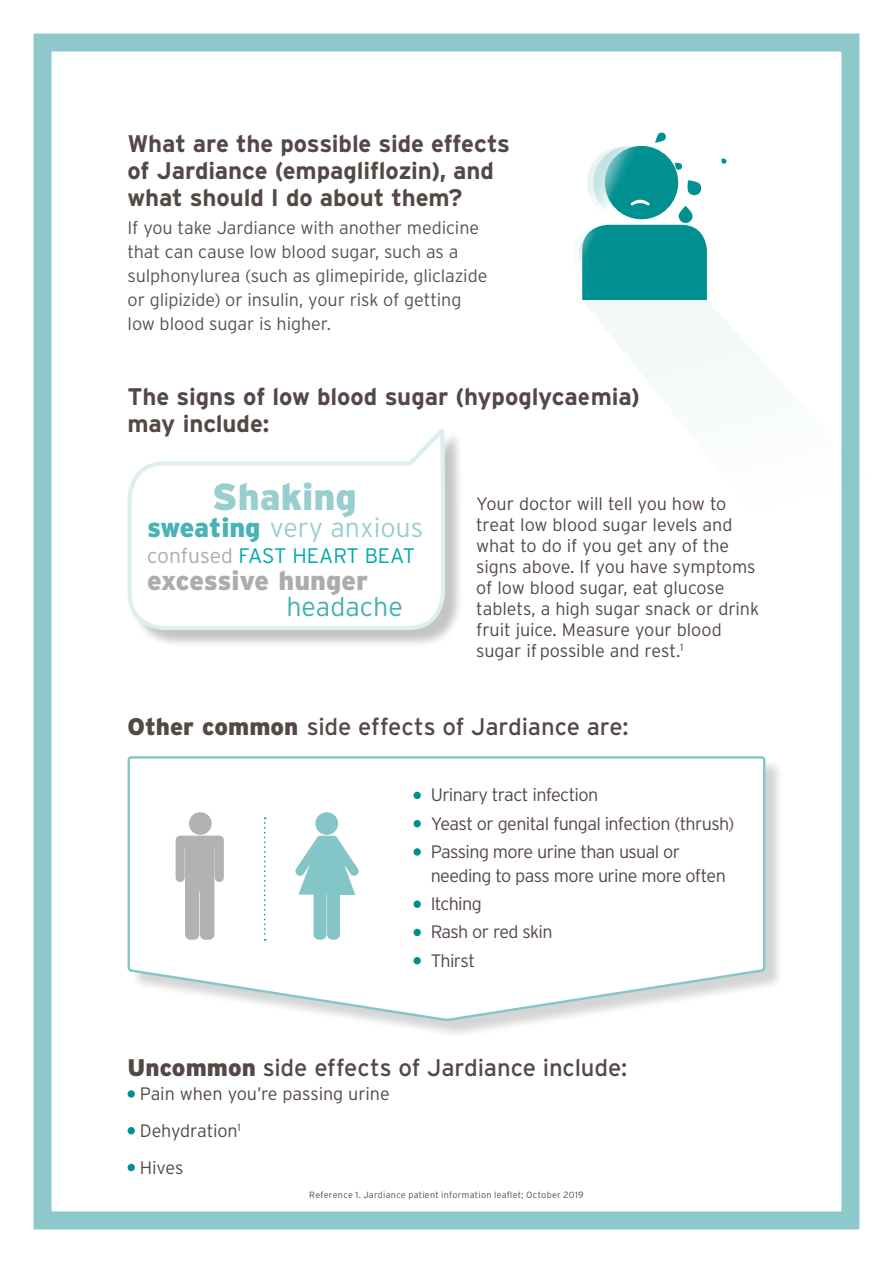
<style>
.page{position:relative;width:893px;height:1263px;background:#fff}
.page>*{position:absolute;margin:0;border:0;box-sizing:border-box;transform-origin:0 0}
.t1{font:900 37.5px "Interstate";color:#98cecf}
.t2{font:300 26.85px "Interstate";color:#98cecf}
.t3{font:900 26.85px "Interstate";color:#acacac}
.t4{font:300 26.85px "Interstate";color:#42b1b4}
.t5{font:700 24px/27px "Interstate";letter-spacing:-.005em;color:#544846}
.t6{font:24px "Interstate";letter-spacing:-.005em;color:#544846}
.t7{font:300 21px "Interstate";color:#00a8ab}
.t8{font:300 18px/21px "Interstate";letter-spacing:-.015em;color:#544846}
.t9{font:300 18px/24px "Interstate";letter-spacing:-.005em;color:#555454}
.t10{font:300 18px/28.2px "Interstate";letter-spacing:-.035em;color:#544846}
.t11{font:300 9px "Interstate";letter-spacing:.03em;color:#544846}
.s1{font-weight:900;color:#47b3b5}
.s2{color:#acacac}
.s3{font-weight:900}
</style>
<div class="page">
<div style="left:34px;top:34px;width:825px;height:1195px;border:18px solid #8dc9cb"></div>
<div style="left:130px;top:429px;width:334px;height:220px;background:#000;opacity:.75"></div>
<svg style="left:127px;top:430px;width:320px;height:202px"></svg>
<div style="left:130px;top:758px;width:654px;height:281px;background:#000;opacity:.17"></div>
<svg style="left:127px;top:756px;width:640px;height:266px"></svg>
<div style="left:128px;top:1090px;width:7px;height:8px;background:#009090;border-radius:50%"></div>
<div style="left:128px;top:1127px;width:7px;height:7px;background:#009090;border-radius:50%"></div>
<div style="left:128px;top:1164px;width:7px;height:7px;background:#009090;border-radius:50%"></div>
<svg style="left:264px;top:817px;width:2px;height:123px"></svg>
<div style="left:315px;top:812px;width:23px;height:23px;background:#84c5c7;border-radius:50%"></div>
<svg style="left:295px;top:836px;width:64px;height:104px"></svg>
<div style="left:189px;top:812px;width:23px;height:23px;background:#b3b2b2;border-radius:50%"></div>
<svg style="left:176px;top:836px;width:48px;height:104px"></svg>
<div style="left:414px;top:792px;width:7px;height:7px;background:#009090;border-radius:50%"></div>
<div style="left:414px;top:820px;width:7px;height:7px;background:#009090;border-radius:50%"></div>
<div style="left:414px;top:848px;width:7px;height:8px;background:#009090;border-radius:50%"></div>
<div style="left:414px;top:900px;width:7px;height:8px;background:#009090;border-radius:50%"></div>
<div style="left:414px;top:929px;width:7px;height:7px;background:#009090;border-radius:50%"></div>
<div style="left:414px;top:957px;width:7px;height:7px;background:#009090;border-radius:50%"></div>
<svg style="left:590px;top:232px;width:270px;height:354px"></svg>
<svg style="left:721px;top:158px;width:6px;height:6px"></svg>
<svg style="left:575px;top:132px;width:135px;height:176px"></svg>
<h3 class="t5" style="left:128px;top:130px;width:384px">What are the possible side effects of Jardiance (empagliflozin), and what should I do about them?</h3>
<p class="t9" style="left:128px;top:215px;width:361px">If you take Jardiance with another medicine that can cause low blood sugar, such as a sulphonylurea (such as glimepiride, gliclazide or glipizide) or insulin, your risk of getting low blood sugar is higher.</p>
<h3 class="t5" style="left:128px;top:383px;width:514px">The signs of low blood sugar (hypoglycaemia) may include:</h3>
<h1 class="t1" style="left:212px;top:476px;width:146px">Shaking</h1>
<h2 class="t2" style="left:147px;top:512px;width:278px"><span class="s1">sweating</span> very anxious</h2>
<p class="t7" style="left:147px;top:544px;width:270px"><span class="s2">confused</span> FAST HEART BEAT</p>
<h2 class="t3" style="left:147px;top:565px;width:222px">excessive hunger</h2>
<h2 class="t4" style="left:286px;top:592px;width:118px">headache</h2>
<p class="t8" style="left:476px;top:493px;width:284px">Your doctor will tell you how to treat low blood sugar levels and what to do if you get any of the signs above. If you have symptoms of low blood sugar, eat glucose tablets, a high sugar snack or drink fruit juice. Measure your blood sugar if possible and rest.<sup>1</sup></p>
<h3 class="t6" style="left:128px;top:713px;width:503px"><span class="s3">Other common</span> side effects of Jardiance are:</h3>
<p class="t10" style="left:431px;top:781px;width:305px">Urinary tract infection<br>Yeast or genital fungal infection (thrush)<br>Passing more urine than usual or</p>
<p class="t10" style="left:431px;top:861px;width:297px">needing to pass more urine more often<br>Itching<br>Rash or red skin<br>Thirst</p>
<h3 class="t6" style="left:128px;top:1054px;width:501px"><span class="s3">Uncommon</span> side effects of Jardiance include:</h3>
<p class="t8" style="left:140px;top:1075px;width:252px;line-height:36.8px">Pain when you’re passing urine<br>Dehydration<sup>1<br></sup>Hives</p>
<p class="t11" style="left:309px;top:1190px;width:276px">Reference 1. Jardiance patient information leaflet; October 2019</p>
</div>
